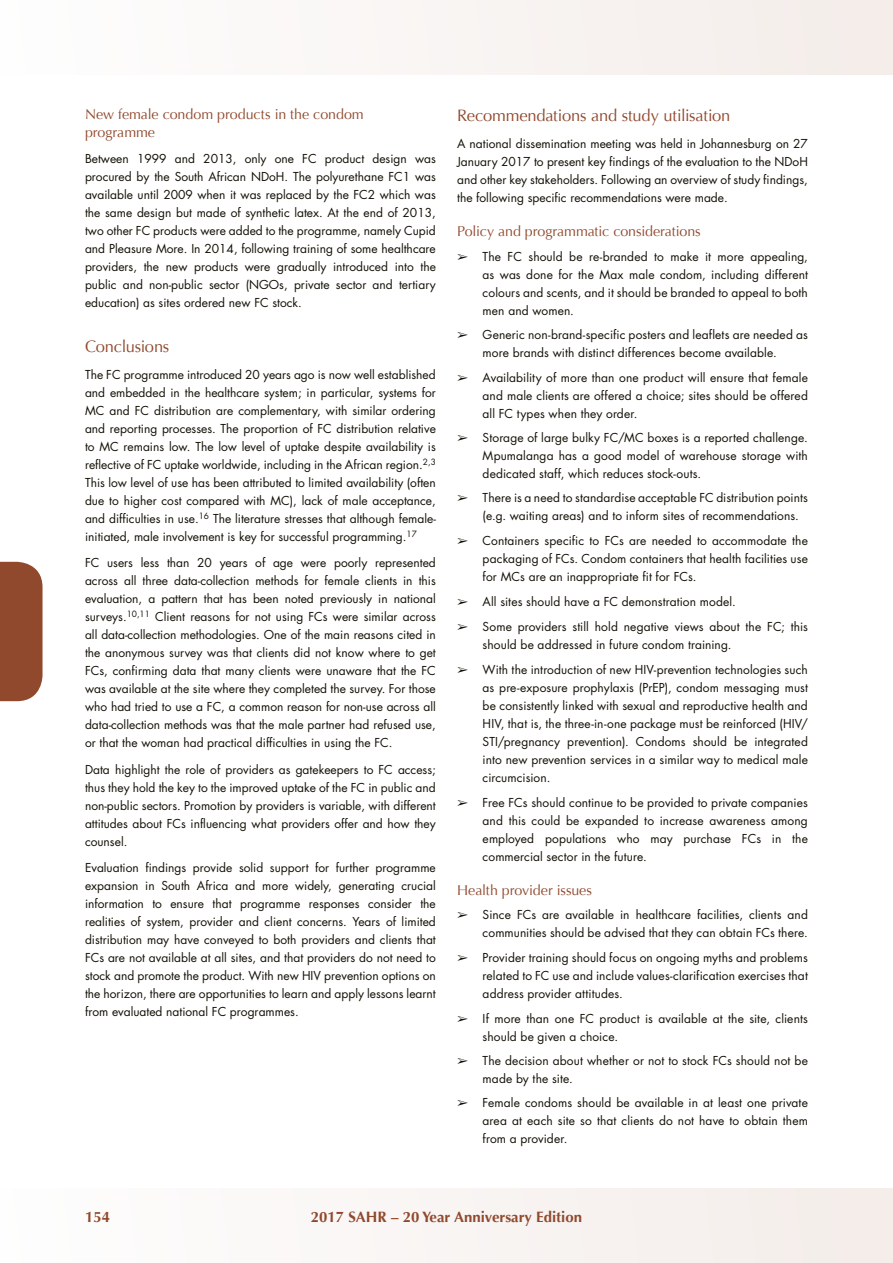
<style>
.page{position:relative;width:893px;height:1263px;background:#fff}
.page>*{position:absolute;margin:0;border:0;box-sizing:border-box;transform-origin:0 0}
.t1{font:16.5px "Optima";letter-spacing:-.01em;color:#90492d}
.t2{font:700 15px "Optima";color:#90492d}
.t3{font:14.25px/17.1px "Optima";letter-spacing:-.005em;color:#90492d}
.t4{font:12px/18px "Futura";letter-spacing:.005em;color:#141006;text-align:justify}
</style>
<div class="page">
<div style="left:0;top:1188px;width:893px;height:75px;background:#f9f5f4"></div>
<div style="left:0;top:0;width:893px;height:74px;background:#f9f5f4"></div>
<div style="left:0;top:562px;width:43px;height:139px;background:#90492d"></div>
<p class="t3" style="left:85px;top:106px;width:280px">New female condom products in the condom programme</p>
<p class="t4" style="left:85px;top:149px;width:352px">Between 1999 and 2013, only one FC product design was procured by the South African NDoH. The polyurethane FC1 was available until 2009 when it was replaced by the FC2 which was the same design but made of synthetic latex. At the end of 2013, two other FC products were added to the programme, namely Cupid and Pleasure More. In 2014, following training of some healthcare providers, the new products were gradually introduced into the public and non-public sector (NGOs, private sector and tertiary education) as sites ordered new FC stock.</p>
<h1 class="t1" style="left:85px;top:337px;width:86px">Conclusions</h1>
<p class="t4" style="left:85px;top:365px;width:352px">The FC programme introduced 20 years ago is now well established and embedded in the healthcare system; in particular, systems for MC and FC distribution are complementary, with similar ordering and reporting processes. the proportion of FC distribution relative to MC remains low. The low level of uptake despite availability is reflective of FC uptake worldwide, including in the African region.<sup>2,3<br></sup>This low level of use has been attributed to limited availability (often due to higher cost compared with MC), lack of male acceptance, and difficulties in use.<sup>16</sup> The literature stresses that although female&shy;initiated, male involvement is key for successful programming.<sup>17</sup></p>
<p class="t4" style="left:85px;top:554px;width:352px">FC users less than 20 years of age were poorly represented across all three data-collection methods for female clients in this evaluation, a pattern that has been noted previously in national surveys.<sup>10,11</sup> Client reasons for not using FCs were similar across all data-collection methodologies. One of the main reasons cited in the anonymous survey was that clients did not know where to get FCs, confirming data that many clients were unaware that the FC was available at the site where they completed the survey. For those who had tried to use a FC, a common reason for non-use across all data-collection methods was that the male partner had refused use, or that the woman had practical difficulties in using the FC.</p>
<p class="t4" style="left:85px;top:760px;width:352px">Data highlight the role of providers as gatekeepers to FC access; thus they hold the key to the improved uptake of the FC in public and non-public sectors. Promotion by providers is variable, with different attitudes about FCs influencing what providers offer and how they counsel.</p>
<p class="t4" style="left:85px;top:859px;width:352px">Evaluation findings provide solid support for further programme expansion in South Africa and more widely, generating crucial information to ensure that programme responses consider the realities of system, provider and client concerns. Years of limited distribution may have conveyed to both providers and clients that FCs are not available at all sites, and that providers do not need to stock and promote the product. With new HIV prevention options on the horizon, there are opportunities to learn and apply lessons learnt from evaluated national FC programmes.</p>
<h1 class="t1" style="left:457px;top:106px;width:275px">Recommendations and study utilisation</h1>
<p class="t4" style="left:457px;top:134px;width:352px">A national dissemination meeting was held in Johannesburg on 27<br>January 2017 to present key findings of the evaluation to the NDoH and other key stakeholders. Following an overview of study findings, the following specific recommendations were made.</p>
<p class="t3" style="left:457px;top:223px;width:245px">Policy and programmatic considerations</p>
<p class="t4" style="left:483px;top:247px;width:327px;text-indent:-26px">➢ The FC should be re-branded to make it more appealing, as was done for the Max male condom, including different colours and scents, and it should be branded to appeal to both men and women.</p>
<p class="t4" style="left:457px;top:326px;width:352px;text-align:center">➢ Generic non-brand-specific posters and leaflets are needed as more brands with distinct differences become available.</p>
<p class="t4" style="left:483px;top:368px;width:327px;text-indent:-26px">➢ Availability of more than one product will ensure that female and male clients are offered a choice; sites should be offered all FC types when they order.</p>
<p class="t4" style="left:483px;top:428px;width:327px;text-indent:-26px">➢ Storage of large bulky FC/MC boxes is a reported challenge.<br>Mpumalanga has a good model of warehouse storage with dedicated staff, which reduces stock-outs.</p>
<p class="t4" style="left:483px;top:489px;width:327px;text-indent:-26px">➢ There is a need to standardise acceptable FC distribution points (e.g. waiting areas) and to inform sites of recommendations.</p>
<p class="t4" style="left:483px;top:532px;width:327px;text-indent:-26px">➢ Containers specific to FCs are needed to accommodate the packaging of FCs. Condom containers that health facilities use for MCs are an inappropriate fit for FCs.</p>
<p class="t4" style="left:457px;top:592px;width:280px">➢ All sites should have a FC demonstration model.</p>
<p class="t4" style="left:483px;top:617px;width:327px;text-indent:-26px">➢ Some providers still hold negative views about the FC; this should be addressed in future condom training.</p>
<p class="t4" style="left:483px;top:660px;width:327px;text-indent:-26px">➢ With the introduction of new HIV-prevention technologies such as pre-exposure prophylaxis (PrEP), condom messaging must be consistently linked with sexual and reproductive health and HIV, that is, the three-in-one package must be reinforced (HIV/ STI/pregnancy prevention). Condoms should be integrated into new prevention services in a similar way to medical male circumcision.</p>
<p class="t4" style="left:483px;top:793px;width:327px;text-indent:-26px">➢ Free FCs should continue to be provided to private companies and this could be expanded to increase awareness among employed populations who may purchase FCs in the commercial sector in the future.</p>
<p class="t3" style="left:457px;top:881px;width:136px">Health provider issues</p>
<p class="t4" style="left:457px;top:906px;width:352px;text-align:right">➢ Since FCs are available in healthcare facilities, clients and communities should be advised that they can obtain FCs there.</p>
<p class="t4" style="left:483px;top:949px;width:327px;text-indent:-26px">➢ Provider training should focus on ongoing myths and problems related to FC use and include values-clarification exercises that address provider attitudes.</p>
<p class="t4" style="left:483px;top:1009px;width:327px;text-indent:-26px">➢ If more than one FC product is available at the site, clients should be given a choice.</p>
<p class="t4" style="left:483px;top:1051px;width:327px;text-indent:-26px">➢ The decision about whether or not to stock FCs should not be made by the site.</p>
<p class="t4" style="left:483px;top:1094px;width:327px;text-indent:-26px">➢ Female condoms should be available in at least one private area at each site so that clients do not have to obtain them from a provider.</p>
<p class="t2" style="left:85px;top:1208px;width:27px">154</p>
<p class="t2" style="left:311px;top:1208px;width:273px">2017 SAHR – 20 Year Anniversary Edition</p>
</div>
